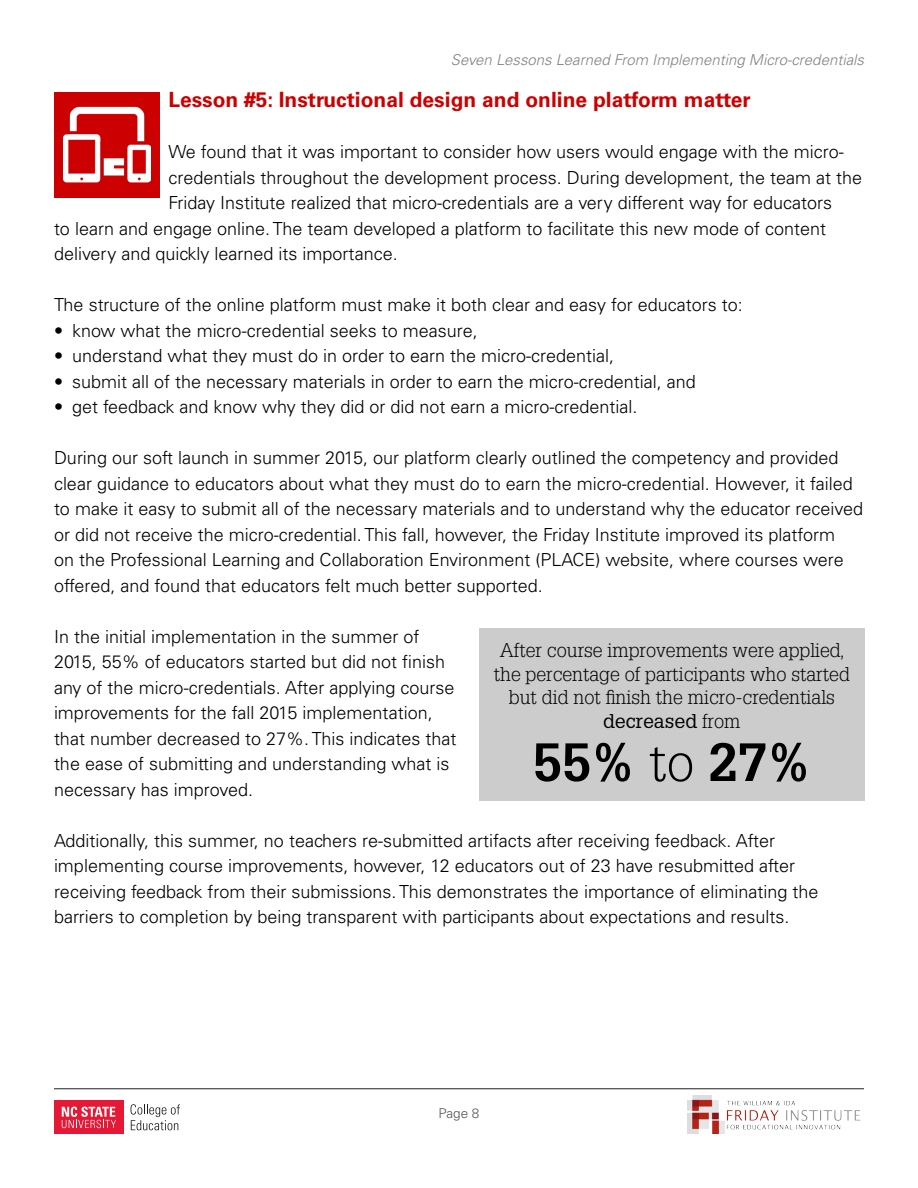
<style>
.page{position:relative;width:918px;height:1188px;background:#fff}
.page>*{position:absolute;margin:0;border:0;box-sizing:border-box;transform-origin:0 0}
.t1{font:700 52.5px "Glypha LT Std";color:#000}
.t2{font:700 21px "Univers LT Std";color:#c00}
.t3{font:300 19.5px/23.4px "Glypha LT Std";color:#000;text-align:center}
.t4{font:300 18px/25.5px "Univers LT Std";color:#000}
.t5{font:italic 300 15px "Univers LT Std";color:#808285}
.t6{font:300 13.5px "Univers LT Std";color:#57585a}
.s1{font-weight:400}
.s2{font-weight:300}
</style>
<div class="page">
<div style="left:54px;top:92px;width:105px;height:105px;background:#c00"></div>
<img style="left:63px;top:106px;width:87px;height:77px">
<img style="left:688px;top:1096px;width:173px;height:38px">
<hr style="left:54px;top:1088px;width:810px;height:1px;background:#231f20">
<div style="left:54px;top:1101px;width:69px;height:33px;background:#e51836"></div>
<svg style="left:62px;top:1107px;width:54px;height:21px"></svg>
<svg style="left:131px;top:1104px;width:49px;height:26px"></svg>
<div style="left:479px;top:628px;width:386px;height:173px;background:#ccc"></div>
<p class="t5" style="left:451px;top:51px;width:415px">Seven Lessons Learned From Implementing Micro-credentials</p>
<p class="t2" style="left:168px;top:87px;width:584px">Lesson #5: Instructional design and online platform matter</p>
<p class="t4" style="left:168px;top:139px;width:677px">We found that it was important to consider how users would engage with the micro-</p>
<p class="t4" style="left:168px;top:164px;width:695px">credentials throughout the development process. During development, the team at the</p>
<p class="t4" style="left:168px;top:190px;width:665px">Friday Institute realized that micro-credentials are a very different way for educators</p>
<p class="t4" style="left:54px;top:215px;width:774px">to learn and engage online. The team developed a platform to facilitate this new mode of content</p>
<p class="t4" style="left:54px;top:241px;width:345px">delivery and quickly learned its importance.</p>
<p class="t4" style="left:54px;top:292px;width:690px">The structure of the online platform must make it both clear and easy for educators to:</p>
<p class="t4" style="left:54px;top:317px;width:425px">• know what the micro-credential seeks to measure,</p>
<p class="t4" style="left:54px;top:343px;width:562px">• understand what they must do in order to earn the micro-credential,</p>
<p class="t4" style="left:54px;top:368px;width:643px">• submit all of the necessary materials in order to earn the micro-credential, and</p>
<p class="t4" style="left:54px;top:394px;width:585px">• get feedback and know why they did or did not earn a micro-credential.</p>
<p class="t4" style="left:54px;top:445px;width:811px">During our soft launch in summer 2015, our platform clearly outlined the competency and provided clear guidance to educators about what they must do to earn the micro-credential. However, it failed to make it easy to submit all of the necessary materials and to understand why the educator received or did not receive the micro-credential. This fall, however, the Friday Institute improved its platform<br>on the Professional Learning and Collaboration Environment (PLACE) website, where courses were offered, and found that educators felt much better supported.</p>
<p class="t4" style="left:54px;top:623px;width:404px">In the initial implementation in the summer of 2015, 55% of educators started but did not finish any of the micro-credentials. After applying course improvements for the fall 2015 implementation, that number decreased to 27%. This indicates that the ease of submitting and understanding what is necessary has improved.</p>
<p class="t4" style="left:54px;top:827px;width:766px">Additionally, this summer, no teachers re-submitted artifacts after receiving feedback. After implementing course improvements, however, 12 educators out of 23 have resubmitted after receiving feedback from their submissions. This demonstrates the importance of eliminating the barriers to completion by being transparent with participants about expectations and results.</p>
<p class="t3" style="left:494px;top:639px;width:358px">After course improvements were applied, the percentage of participants who started but did not finish the micro-credentials <span class="s1">decreased</span> from</p>
<p class="t1" style="left:533px;top:730px;width:280px">55% <span class="s2">to</span> 27%</p>
<p class="t6" style="left:439px;top:1105px;width:42px">Page 8</p>
</div>
